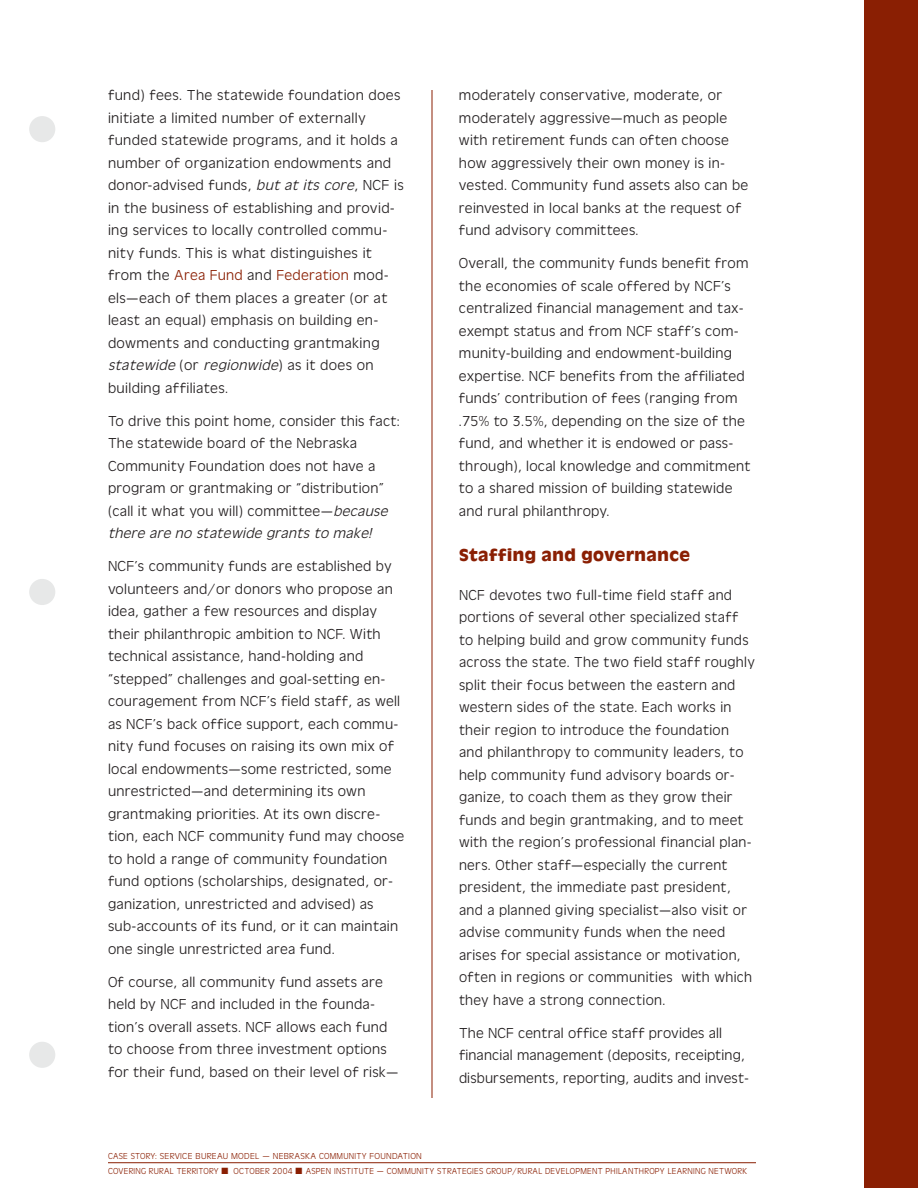
<style>
.page{position:relative;width:918px;height:1188px;background:#fff}
.page>*{position:absolute;margin:0;border:0;box-sizing:border-box;transform-origin:0 0}
.t1{font:700 18px "Antique Oli T";letter-spacing:.03em;color:#8a1f03}
.t2{font:15px/22.5px "Antique Oli T Ligh";letter-spacing:.015em;color:#231f20;scale:1.05 1}
.t3{font:15px/22.5px "Antique Oli T Ligh";letter-spacing:.015em;color:#231f20}
.t4{font:15px/22.5px "Antique Oli T Ligh";letter-spacing:.015em;color:#231f20;scale:1.06 1}
.t5{font:15px/22.5px "Antique Oli T Ligh";letter-spacing:.015em;color:#231f20;scale:1.04 1}
.t6{font:9px/15px "Antique Oli T Ligh";letter-spacing:.03em;color:#8a1f03}
.s1{font-style:italic}
.s2{color:#8a1f03}
</style>
<div class="page">
<hr style="left:108px;top:1162px;width:648px;height:1px;background:#8a1f03">
<hr style="left:432px;top:90px;width:1px;height:1008px;background:#8a1f03">
<div style="left:864px;top:0;width:54px;height:1188px;background:#8a1f03"></div>
<div style="left:29px;top:116px;width:26px;height:26px;background:#e7e8e8;border-radius:50%"></div>
<div style="left:29px;top:579px;width:26px;height:26px;background:#e7e8e8;border-radius:50%"></div>
<div style="left:29px;top:1042px;width:26px;height:26px;background:#e7e8e8;border-radius:50%"></div>
<p class="t4" style="left:108px;top:84px;width:281px">fund) fees. The statewide foundation does initiate a limited number of externally funded statewide programs, and it holds a number of organization endowments and donor-advised funds, <span class="s1">but at its core</span>, NCF is in the business of establishing and provid&shy;ing services to locally controlled commu&shy;nity funds. This is what distinguishes it from the <span class="s2">Area Fund</span> and <span class="s2">Federation</span> mod&shy;els—each of them places a greater (or at least an equal) emphasis on building en&shy;dowments and conducting grantmaking <span class="s1">statewide</span> ( o r <span class="s1">regionwide</span>) a s i t d o e s o n building affiliates.</p>
<p class="t2" style="left:108px;top:410px;width:279px">To drive this point home, consider this fact:<br>The statewide board of the Nebraska Community Foundation does not have a program or grantmaking or “distribution” (call it what you will) committee—<span class="s1">because there are no statewide grants to make!</span></p>
<p class="t2" style="left:108px;top:555px;width:284px">NCF’s community funds are established by volunteers and/or donors who propose an idea, gather a few resources and display their philanthropic ambition to NCF. With technical assistance, hand-holding and “stepped” challenges and goal-setting en&shy;couragement from NCF’s field staff, as well as NCF’s back office support, each commu&shy;nity fund focuses on raising its own mix of local endowments—some restricted, some unrestricted—and determining its own grantmaking priorities. At its own discre&shy;tion, each NCF community fund may choose to hold a range of community foundation fund options (scholarships, designated, or&shy;ganization, unrestricted and advised) as sub-accounts of its fund, or it can maintain one single unrestricted area fund.</p>
<p class="t2" style="left:108px;top:971px;width:278px">Of course, all community fund assets are held by NCF and included in the founda&shy;tion’s overall assets. NCF allows each fund to choose from three investment options for their fund, based on their level of risk—</p>
<p class="t2" style="left:459px;top:84px;width:277px">moderately conservative, moderate, or moderately aggressive—much as people with retirement funds can often choose how aggressively their own money is in&shy;vested. Community fund assets also can be reinvested in local banks at the request of fund advisory committees.</p>
<p class="t2" style="left:459px;top:252px;width:279px">Overall, the community funds benefit from the economies of scale offered by NCF’s centralized financial management and tax&shy;exempt status and from NCF staff’s com&shy;munity-building and endowment-building expertise. NCF benefits from the affiliated funds’ contribution of fees (ranging from .75% to 3.5%, depending on the size of the fund, and whether it is endowed or pass&shy;through), local knowledge and commitment to a shared mission of building statewide and rural philanthropy.</p>
<p class="t1" style="left:459px;top:548px;width:233px">Staffing and governance</p>
<p class="t3" style="left:459px;top:584px;width:297px">NCF devotes two full-time field staff and portions of several other specialized staff to helping build and grow community funds across the state. The two field staff roughly split their focus between the eastern and western sides of the state. Each works in their region to introduce the foundation and philanthropy to community leaders, to help community fund advisory boards or&shy;ganize, to coach them as they grow their funds and begin grantmaking, and to meet with the region’s professional financial plan&shy;ners. Other staff—especially the current president, the immediate past president, and a planned giving specialist—also visit or advise community funds when the need arises for special assistance or motivation, often in regions or communities with which they have a strong connection.</p>
<p class="t5" style="left:459px;top:1022px;width:281px">The NCF central office staff provides all financial management (deposits, receipting, disbursements, reporting, audits and invest-</p>
<p class="t6" style="left:108px;top:1149px;width:641px">CASE STORY: SERVICE BUREAU MODEL — NEBRASKA COMMUNITY FOUNDATION<br>COVERING RURAL TERRITORY ■ OCTOBER 2004 ■ ASPEN INSTITUTE — COMMUNITY STRATEGIES GROUP/RURAL DEVELOPMENT PHILANTHROPY LEARNING NETWORK</p>
</div>
